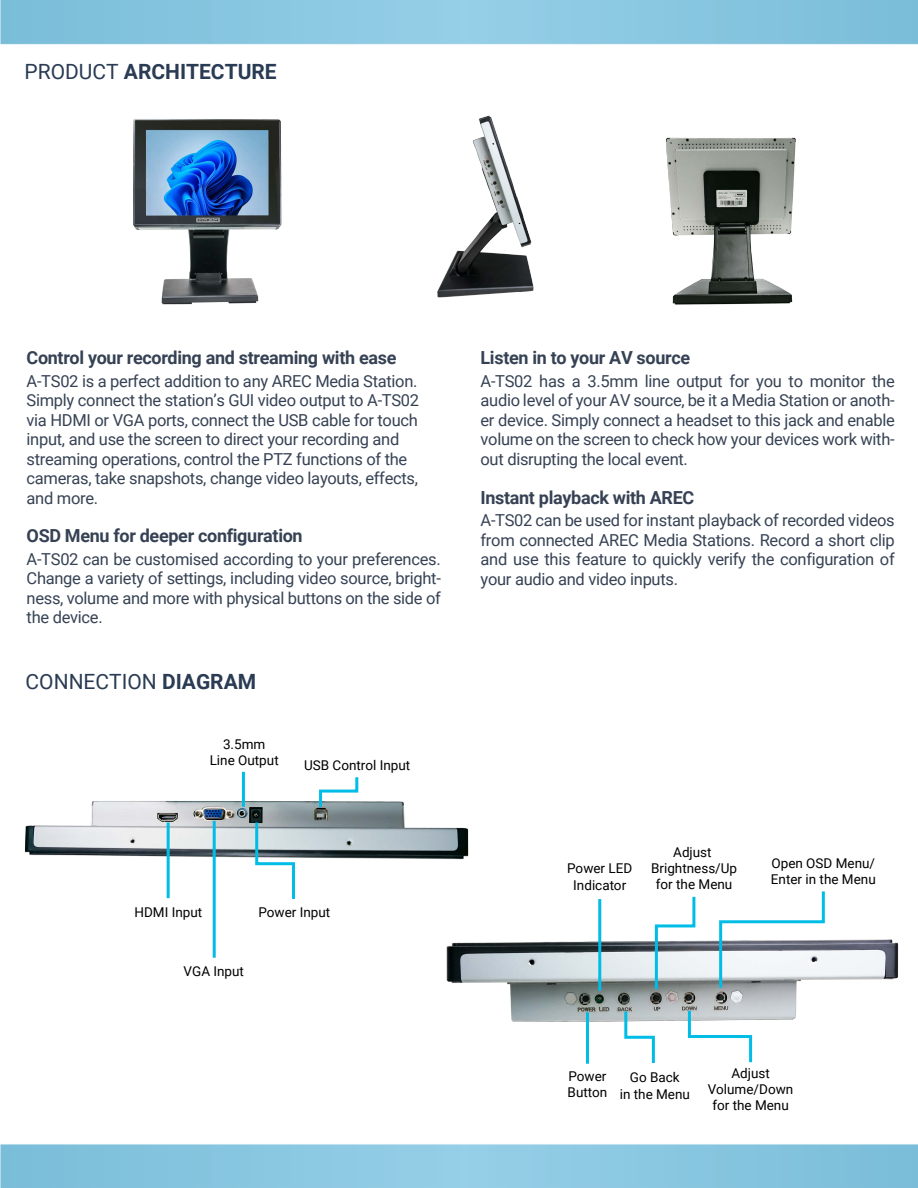
<style>
.page{position:relative;width:918px;height:1188px;background:#fff}
.page>*{position:absolute;margin:0;border:0;box-sizing:border-box;transform-origin:0 0}
.t1{font:700 21px "Roboto";color:#2a3b54}
.t2{font:21px "Roboto";color:#2a3b54}
.t3{font:700 18px "Roboto";letter-spacing:-.02em;color:#364254}
.t4{font:16.5px/19.5px "Roboto";letter-spacing:-.02em;color:#364254;text-align:justify}
.t5{font:13.5px/16.2px "Roboto";color:#000;text-align:center}
.s1{font-weight:400}
.s2{font-weight:700}
</style>
<div class="page">
<img style="left:446px;top:929px;width:453px;height:93px">
<img style="left:24px;top:771px;width:445px;height:125px">
<hr style="left:167px;top:822px;width:3px;height:76px;background:#00bde7">
<hr style="left:213px;top:821px;width:3px;height:137px;background:#00bde7">
<hr style="left:242px;top:772px;width:3px;height:35px;background:#00bde7">
<svg style="left:254px;top:819px;width:42px;height:80px"></svg>
<svg style="left:318px;top:774px;width:42px;height:36px"></svg>
<hr style="left:586px;top:1012px;width:3px;height:52px;background:#00bde7">
<hr style="left:598px;top:899px;width:3px;height:92px;background:#00bde7">
<svg style="left:623px;top:1009px;width:33px;height:54px"></svg>
<svg style="left:653px;top:896px;width:44px;height:96px"></svg>
<svg style="left:686px;top:1008px;width:68px;height:55px"></svg>
<svg style="left:718px;top:891px;width:108px;height:100px"></svg>
<img style="left:665px;top:137px;width:131px;height:168px">
<img style="left:133px;top:118px;width:149px;height:187px">
<img style="left:437px;top:115px;width:97px;height:183px">
<p class="t1" style="left:24px;top:57px;width:254px"><span class="s1">PRODUCT</span> ARCHITECTURE</p>
<p class="t3" style="left:27px;top:345px;width:371px">Control your recording and streaming with ease</p>
<p class="t4" style="left:27px;top:370px;width:394px;text-align:left">A-TS02 is a perfect addition to any AREC Media Station.<br>Simply connect the station’s GUI video output to A-TS02 via HDMI or VGA ports, connect the USB cable for touch input, and use the screen to direct your recording and streaming operations, control the PTZ functions of the cameras, take snapshots, change video layouts, effects, and more.</p>
<p class="t3" style="left:27px;top:523px;width:278px">OSD Menu for deeper configuration</p>
<p class="t4" style="left:27px;top:548px;width:416px">A-TS02 can be customised according to your preferences.<br>Change a variety of settings, including video source, bright&shy;ness, volume and more with physical buttons on the side of the device.</p>
<p class="t2" style="left:26px;top:667px;width:232px">CONNECTION <span class="s2">DIAGRAM</span></p>
<p class="t5" style="left:210px;top:735px;width:71px">3.5mm<br>Line Output</p>
<p class="t5" style="left:304px;top:756px;width:108px">USB Control Input</p>
<p class="t5" style="left:134px;top:903px;width:69px">HDMI Input</p>
<p class="t5" style="left:259px;top:904px;width:73px">Power Input</p>
<p class="t5" style="left:184px;top:963px;width:62px">VGA Input</p>
<p class="t3" style="left:481px;top:345px;width:211px">Listen in to your AV source</p>
<p class="t4" style="left:481px;top:370px;width:416px">A-TS02 has a 3.5mm line output for you to monitor the audio level of your AV source, be it a Media Station or anoth&shy;er device. Simply connect a headset to this jack and enable volume on the screen to check how your devices work with&shy;out disrupting the local event.</p>
<p class="t3" style="left:481px;top:485px;width:215px">Instant playback with AREC</p>
<p class="t4" style="left:481px;top:510px;width:416px">A-TS02 can be used for instant playback of recorded videos from connected AREC Media Stations. Record a short clip and use this feature to quickly verify the configuration of your audio and video inputs.</p>
<p class="t5" style="left:567px;top:860px;width:67px">Power LED<br>Indicator</p>
<p class="t5" style="left:651px;top:843px;width:88px">Adjust<br>Brightness/Up for the Menu</p>
<p class="t5" style="left:771px;top:854px;width:106px;text-align:left">Open OSD Menu/<br>Enter in the Menu</p>
<p class="t5" style="left:568px;top:1067px;width:41px;text-align:left">Power<br>Button</p>
<p class="t5" style="left:620px;top:1069px;width:72px">Go Back<br>in the Menu</p>
<p class="t5" style="left:708px;top:1064px;width:87px">Adjust<br>Volume/Down for the Menu</p>
</div>
